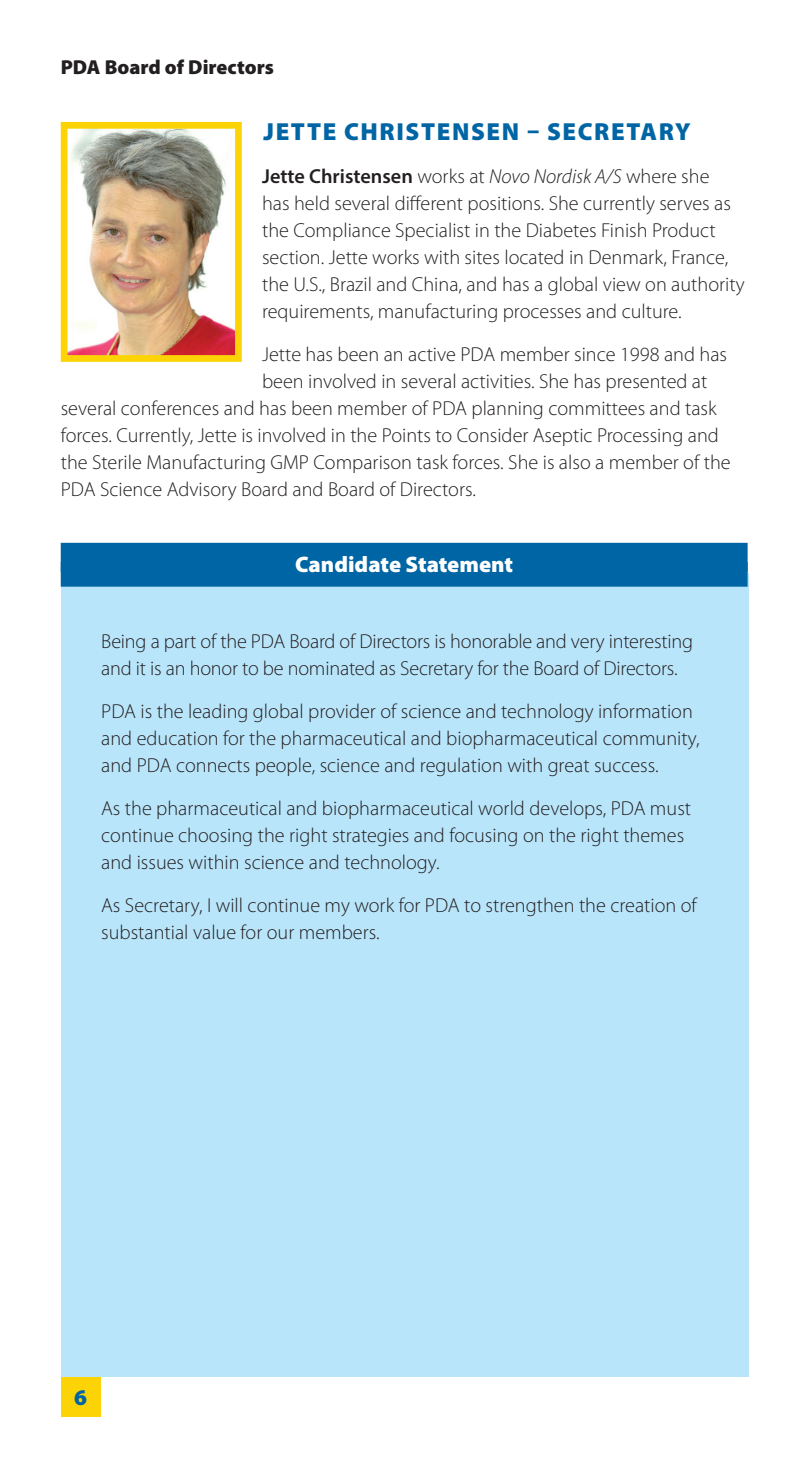
<style>
.page{position:relative;width:810px;height:1458px;background:#fff}
.page>*{position:absolute;margin:0;border:0;box-sizing:border-box;transform-origin:0 0}
.t1{font:900 24.75px "Myriad Pro";letter-spacing:.065em;color:#0065a4}
.t2{font:900 22.5px "Myriad Pro";color:#fff}
.t3{font:900 22.5px "Myriad Pro";color:#0065a4}
.t4{font:300 20.25px/27px "Myriad Pro";color:#231f20}
.t5{font:900 20.25px "Myriad Pro";color:#231f20}
.s1{font-weight:600}
.s2{font-style:italic}
</style>
<div class="page">
<div style="left:61px;top:1377px;width:40px;height:40px;background:#fcd406"></div>
<div style="left:61px;top:573px;width:688px;height:804px;background:#b9e5fa"></div>
<div style="left:61px;top:543px;width:687px;height:29px;background:#0065a4"></div>
<div style="left:61px;top:562px;width:687px;height:25px;background:#0065a4"></div>
<img style="left:69px;top:130px;width:165px;height:224px">
<div style="left:61px;top:122px;width:181px;height:240px;border:7px solid #fcd406"></div>
<p class="t5" style="left:61px;top:53px;width:215px">PDA Board of Directors</p>
<p class="t1" style="left:263px;top:115px;width:429px">JETTE CHRISTENSEN – SECRETARY</p>
<p class="t4" style="left:262px;top:163px;width:484px"><span class="s1">Jette Christensen</span> works at <span class="s2">Novo Nordisk A/S</span> where she<br>has held several different positions. She currently serves as the Compliance Specialist in the Diabetes Finish Product section. Jette works with sites located in Denmark, France, the U.S., Brazil and China, and has a global view on authority requirements, manufacturing processes and culture.</p>
<p class="t4" style="left:262px;top:341px;width:467px">Jette has been an active PDA member since 1998 and has</p>
<p class="t4" style="left:262px;top:368px;width:447px">been involved in several activities. She has presented at</p>
<p class="t4" style="left:61px;top:395px;width:657px">several conferences and has been member of PDA planning committees and task</p>
<p class="t4" style="left:61px;top:422px;width:660px">forces. Currently, Jette is involved in the Points to Consider Aseptic Processing and</p>
<p class="t4" style="left:61px;top:449px;width:671px">the Sterile Manufacturing GMP Comparison task forces. She is also a member of the</p>
<p class="t4" style="left:61px;top:476px;width:417px">PDA Science Advisory Board and Board of Directors.</p>
<p class="t2" style="left:295px;top:549px;width:219px">Candidate Statement</p>
<p class="t4" style="left:101px;top:627px;width:593px">Being a part of the PDA Board of Directors is honorable and very interesting and it is an honor to be nominated as Secretary for the Board of Directors.</p>
<p class="t4" style="left:101px;top:697px;width:600px">PDA is the leading global provider of science and technology information and education for the pharmaceutical and biopharmaceutical community, and PDA connects people, science and regulation with great success.</p>
<p class="t4" style="left:101px;top:795px;width:591px">As the pharmaceutical and biopharmaceutical world develops, PDA must continue choosing the right strategies and focusing on the right themes and issues within science and technology.</p>
<p class="t4" style="left:101px;top:892px;width:597px">As Secretary, I will continue my work for PDA to strengthen the creation of substantial value for our members.</p>
<p class="t3" style="left:74px;top:1383px;width:14px">6</p>
</div>
